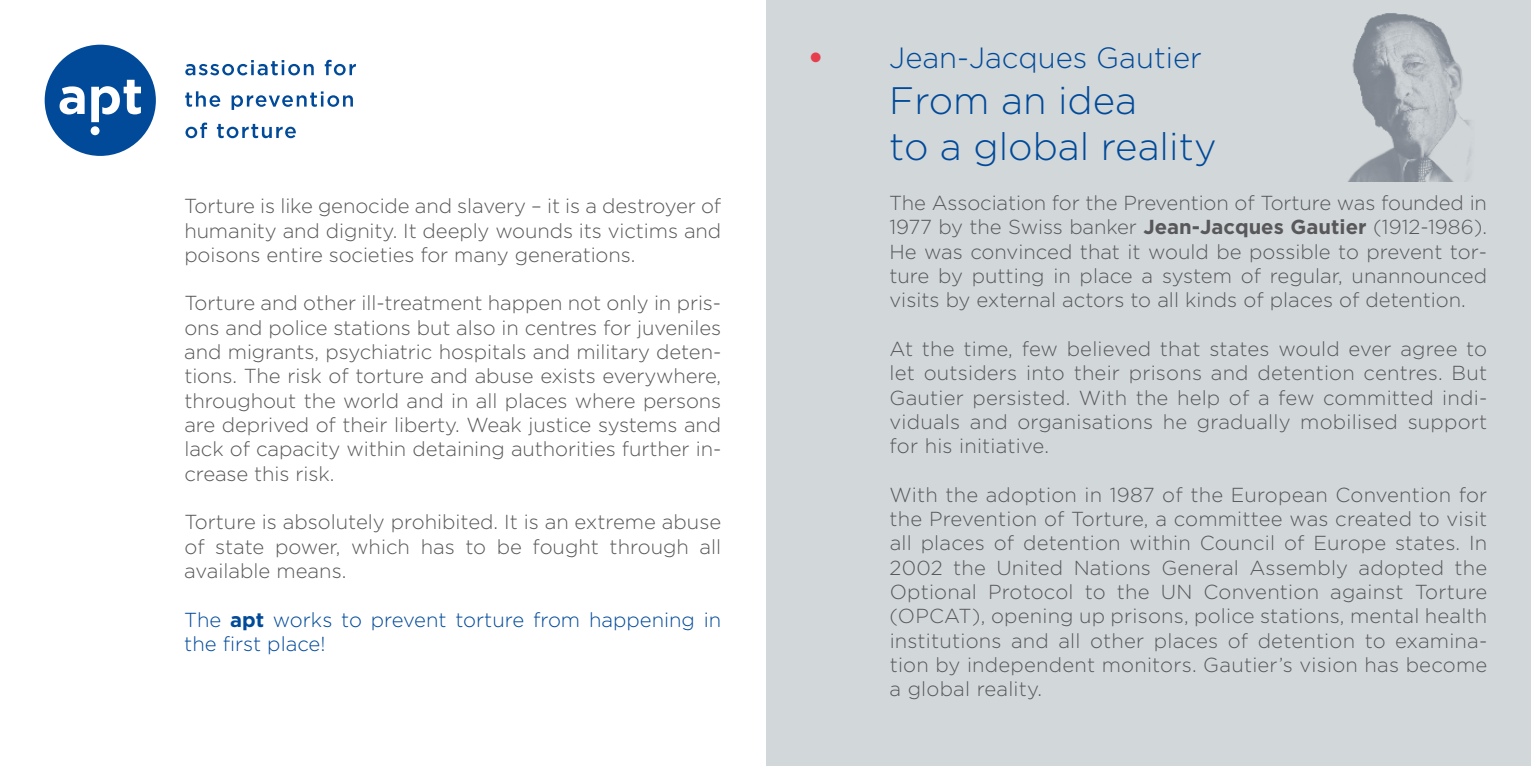
<style>
.page{position:relative;width:1531px;height:766px;background:#fff}
.page>*{position:absolute;margin:0;border:0;box-sizing:border-box;transform-origin:0 0}
.t1{font:300 38.25px/45.9px "Gotham";color:#004a99}
.t2{font:300 29.25px "Gotham";color:#004a99}
.t3{font:300 20.25px/24.3px "Gotham";color:#58585a;text-align:justify}
.t4{font:300 20.25px/24.3px "Gotham";color:#004a99}
.s1{font-weight:700}
</style>
<div class="page">
<div style="left:765px;top:0;width:765px;height:765px;background:#d2d7da"></div>
<img style="left:1348px;top:13px;width:123px;height:169px">
<svg style="left:185px;top:60px;width:129px;height:15px"></svg>
<svg style="left:325px;top:60px;width:31px;height:15px"></svg>
<svg style="left:185px;top:91px;width:35px;height:16px"></svg>
<svg style="left:231px;top:91px;width:122px;height:19px"></svg>
<svg style="left:185px;top:122px;width:22px;height:16px"></svg>
<svg style="left:217px;top:124px;width:79px;height:14px"></svg>
<svg style="left:45px;top:45px;width:111px;height:111px"></svg>
<p class="t3" style="left:184px;top:193px;width:538px">Torture is like genocide and slavery – it is a destroyer of humanity and dignity. It deeply wounds its victims and poisons entire societies for many generations.</p>
<p class="t3" style="left:184px;top:290px;width:538px">Torture and other ill-treatment happen not only in pris&shy;ons and police stations but also in centres for juveniles and migrants, psychiatric hospitals and military deten&shy;tions. The risk of torture and abuse exists everywhere, throughout the world and in all places where persons are deprived of their liberty. Weak justice systems and lack of capacity within detaining authorities further in&shy;crease this risk.</p>
<p class="t3" style="left:184px;top:509px;width:538px">Torture is absolutely prohibited. It is an extreme abuse of state power, which has to be fought through all available means.</p>
<p class="t4" style="left:184px;top:606px;width:538px">The <span class="s1">apt</span> works to prevent torture from happening in the first place!</p>
<h2 class="t2" style="left:810px;top:39px;width:393px"><sup>●</sup> Jean-Jacques Gautier</h2>
<h1 class="t1" style="left:889px;top:76px;width:329px">From an idea<br>to a global reality</h1>
<p class="t3" style="left:889px;top:190px;width:599px">The Association for the Prevention of Torture was founded in 1977 by the Swiss banker <span class="s1">Jean-Jacques Gautier</span> (1912-1986).<br>He was convinced that it would be possible to prevent tor&shy;ture by putting in place a system of regular, unannounced visits by external actors to all kinds of places of detention.</p>
<p class="t3" style="left:889px;top:336px;width:599px">At the time, few believed that states would ever agree to let outsiders into their prisons and detention centres. But Gautier persisted. With the help of a few committed indi&shy;viduals and organisations he gradually mobilised support for his initiative.</p>
<p class="t3" style="left:889px;top:482px;width:599px">With the adoption in 1987 of the European Convention for the Prevention of Torture, a committee was created to visit all places of detention within Council of Europe states. In 2002 the United Nations General Assembly adopted the Optional Protocol to the UN Convention against Torture (OPCAT), opening up prisons, police stations, mental health institutions and all other places of detention to examina&shy;tion by independent monitors. Gautier’s vision has become a global reality.</p>
</div>
